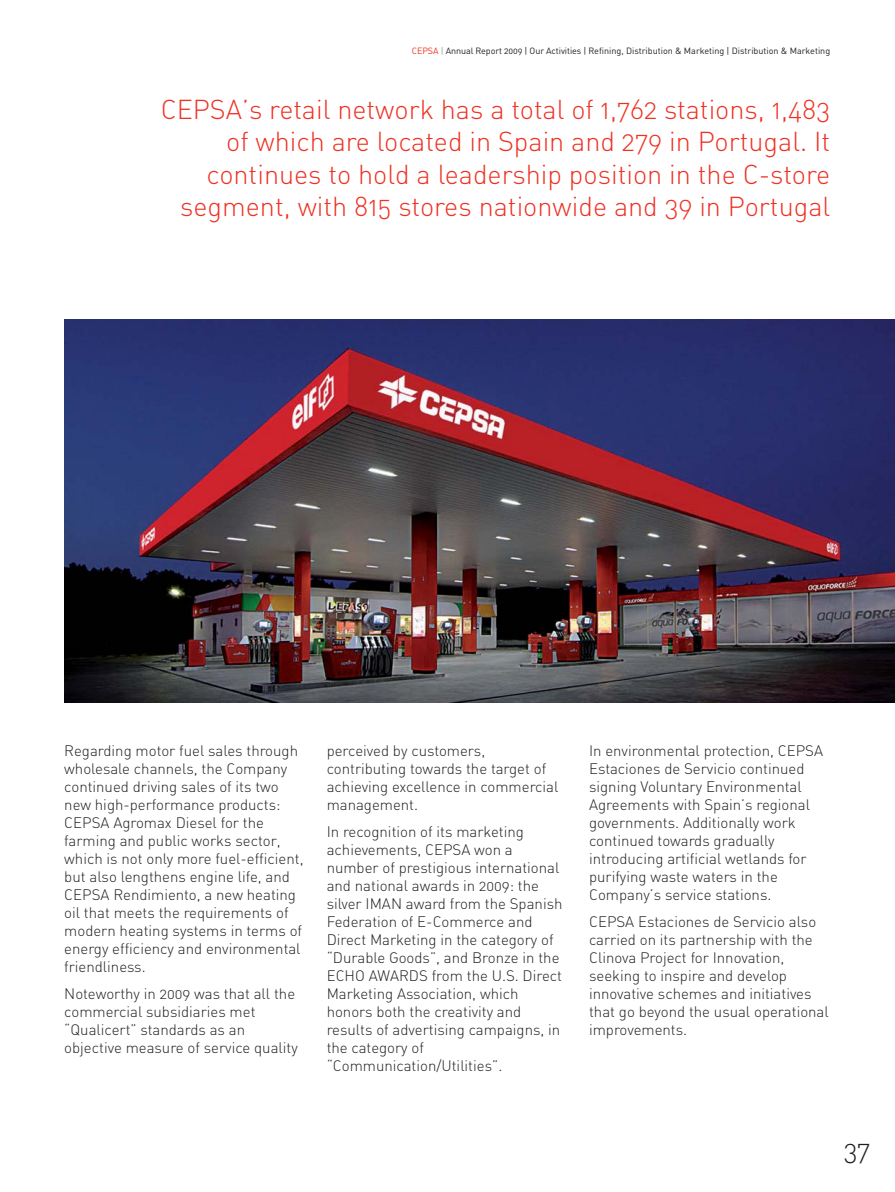
<style>
.page{position:relative;width:895px;height:1192px;background:#fff}
.page>*{position:absolute;margin:0;border:0;box-sizing:border-box;transform-origin:0 0}
.t1{font:27px/32.4px "DIN Light Alternate";color:#ee3224;text-align:right}
.t2{font:27px "DIN Light Alternate";color:#231f20}
.t3{font:15px/18px "DIN Light Alternate";color:#231f20}
.t4{font:9px "DIN Regular Alternate";color:#231f20}
.s1{color:#ee3224}
.s2{color:#939598}
</style>
<div class="page">
<img style="left:64px;top:319px;width:830px;height:383px">
<p class="t4" style="left:412px;top:48px;width:420px"><span class="s1">CEPSA</span> <span class="s2">|</span> Annual Report 2009 | Our Activities | Refining, Distribution &amp; Marketing | Distribution &amp; Marketing</p>
<h1 class="t1" style="left:161px;top:96px;width:671px">CEPSA’s retail network has a total of 1,762 stations, 1,483 of which are located in Spain and 279 in Portugal. It continues to hold a leadership position in the C-store segment, with 815 stores nationwide and 39 in Portugal</h1>
<p class="t3" style="left:64px;top:743px;width:241px">Regarding motor fuel sales through wholesale channels, the Company continued driving sales of its two new high-performance products:<br>CEPSA Agromax Diesel for the farming and public works sector, which is not only more fuel-efficient, but also lengthens engine life, and<br>CEPSA Rendimiento, a new heating oil that meets the requirements of modern heating systems in terms of energy efficiency and environmental friendliness.</p>
<p class="t3" style="left:64px;top:986px;width:235px">Noteworthy in 2009 was that all the commercial subsidiaries met “Qualicert” standards as an objective measure of service quality</p>
<p class="t3" style="left:326px;top:743px;width:233px">perceived by customers, contributing towards the target of achieving excellence in commercial management.</p>
<p class="t3" style="left:326px;top:824px;width:237px">In recognition of its marketing achievements, CEPSA won a number of prestigious international and national awards in 2009: the silver IMAN award from the Spanish<br>Federation of E-Commerce and<br>Direct Marketing in the category of “Durable Goods”, and Bronze in the<br>ECHO AWARDS from the U.S. Direct<br>Marketing Association, which honors both the creativity and results of advertising campaigns, in the category of “Communication/Utilities”.</p>
<p class="t3" style="left:589px;top:743px;width:235px">In environmental protection, CEPSA Estaciones de Servicio continued signing Voluntary Environmental Agreements with Spain’s regional governments. Additionally work continued towards gradually introducing artificial wetlands for purifying waste waters in the Company’s service stations.</p>
<p class="t3" style="left:589px;top:914px;width:241px">CEPSA Estaciones de Servicio also carried on its partnership with the<br>Clinova Project for Innovation, seeking to inspire and develop innovative schemes and initiatives that go beyond the usual operational improvements.</p>
<h1 class="t2" style="left:843px;top:1140px;width:28px">37</h1>
</div>
